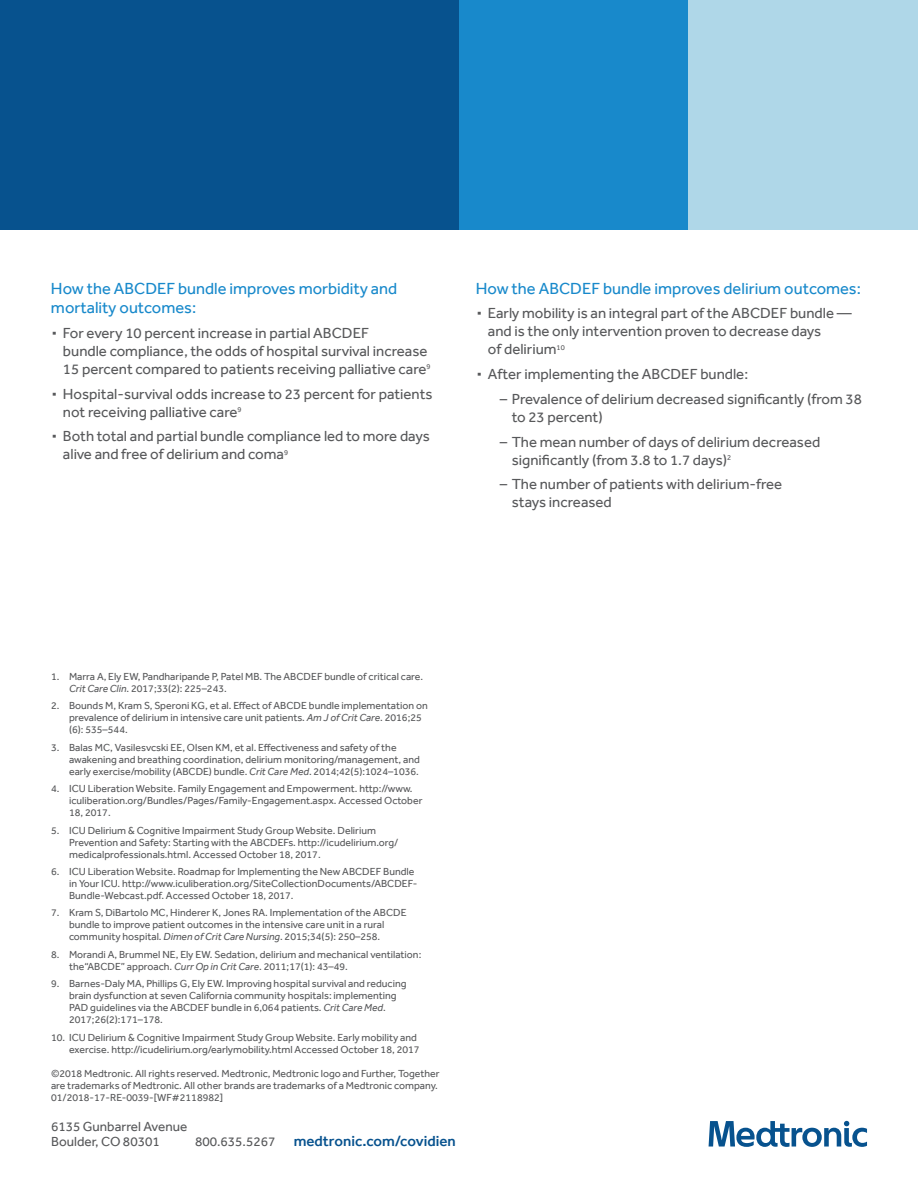
<style>
.page{position:relative;width:918px;height:1188px;background:#fff}
.page>*{position:absolute;margin:0;border:0;box-sizing:border-box;transform-origin:0 0}
.Subhead{font:16.5px/19.5px "Effra";color:#1889cb}
.t1{font:15px/18px "Effra";color:#57585a}
.Headline{font:500 15px "Effra";color:#07528e}
.Headline-2{font:13.5px "Effra";color:#57585a}
.References{font:10.5px/12px "Effra";color:#57585a}
.Copyright_Legal{font:10.5px/12px "Effra";color:#57585a}
.s1{font-size:30px}
.s2{font-style:italic}
</style>
<div class="page">
<div style="left:0;top:0;width:459px;height:230px;background:#07528e"></div>
<div style="left:459px;top:0;width:229px;height:230px;background:#1889cb"></div>
<div style="left:688px;top:0;width:230px;height:230px;background:#afd7e8"></div>
<svg style="left:709px;top:1121px;width:158px;height:26px"></svg>
<p class="Subhead" style="left:51px;top:278px;width:348px">How the ABCDEF bundle improves morbidity and mortality outcomes:</p>
<p class="t1" style="left:63px;top:324px;width:369px;text-indent:-12px"><span class="s1">∙</span> For every 10 percent increase in partial ABCDEF<br>bundle compliance, the odds of hospital survival increase<br>15 percent compared to patients receiving palliative care<sup>9</sup></p>
<p class="t1" style="left:63px;top:384px;width:371px;text-indent:-12px"><span class="s1">∙</span> Hospital-survival odds increase to 23 percent for patients not receiving palliative care<sup>9</sup></p>
<p class="t1" style="left:63px;top:427px;width:368px;text-indent:-12px"><span class="s1">∙</span> Both total and partial bundle compliance led to more days alive and free of delirium and coma<sup>9</sup></p>
<p class="Subhead" style="left:476px;top:278px;width:387px">How the ABCDEF bundle improves delirium outcomes:</p>
<p class="t1" style="left:488px;top:304px;width:365px;text-indent:-12px"><span class="s1">∙</span> Early mobility is an integral part of the ABCDEF bundle — and is the only intervention proven to decrease days<br>of delirium<sup>10</sup></p>
<p class="t1" style="left:476px;top:365px;width:274px"><span class="s1">∙</span> After implementing the ABCDEF bundle:</p>
<p class="t1" style="left:512px;top:390px;width:352px;text-indent:-12px">– Prevalence of delirium decreased significantly (from 38 to 23 percent)</p>
<p class="t1" style="left:512px;top:432px;width:310px;text-indent:-12px">– The mean number of days of delirium decreased significantly (from 3.8 to 1.7 days)<sup>2</sup></p>
<p class="t1" style="left:512px;top:475px;width:272px;text-indent:-12px">– The number of patients with delirium-free stays increased</p>
<p class="References" style="left:69px;top:670px;width:356px;text-indent:-18px">1. Marra A, Ely EW, Pandharipande P, Patel MB. The ABCDEF bundle of critical care.<br><span class="s2">Crit Care Clin</span>. 2017;33(2): 225–243.</p>
<p class="References" style="left:69px;top:700px;width:360px;text-indent:-18px">2. Bounds M, Kram S, Speroni KG, et al. Effect of ABCDE bundle implementation on prevalence of delirium in intensive care unit patients. <span class="s2">Am J of Crit Care</span>. 2016;25 (6): 535–544.</p>
<p class="References" style="left:69px;top:741px;width:352px;text-indent:-18px">3. Balas MC, Vasilesvcski EE, Olsen KM, et al. Effectiveness and safety of the awakening and breathing coordination, delirium monitoring/management, and early exercise/mobility (ABCDE) bundle. <span class="s2">Crit Care Med</span>. 2014;42(5):1024–1036.</p>
<p class="References" style="left:69px;top:783px;width:355px;text-indent:-18px">4. ICU Liberation Website. Family Engagement and Empowerment. http://www. iculiberation.org/Bundles/Pages/Family-Engagement.aspx. Accessed October<br>18, 2017.</p>
<p class="References" style="left:69px;top:824px;width:331px;text-indent:-18px">5. ICU Delirium &amp; Cognitive Impairment Study Group Website. Delirium<br>Prevention and Safety: Starting with the ABCDEFs. http://icudelirium.org/ medicalprofessionals.html. Accessed October 18, 2017.</p>
<p class="References" style="left:69px;top:865px;width:350px;text-indent:-18px">6. ICU Liberation Website. Roadmap for Implementing the New ABCDEF Bundle in Your ICU. http://www.iculiberation.org/SiteCollectionDocuments/ABCDEF-<br>Bundle-Webcast.pdf. Accessed October 18, 2017.</p>
<p class="References" style="left:69px;top:907px;width:339px;text-indent:-18px">7. Kram S, DiBartolo MC, Hinderer K, Jones RA. Implementation of the ABCDE bundle to improve patient outcomes in the intensive care unit in a rural community hospital. <span class="s2">Dimen of Crit Care Nursing</span>. 2015;34(5): 250–258.</p>
<p class="References" style="left:69px;top:948px;width:354px;text-indent:-18px">8. Morandi A, Brummel NE, Ely EW. Sedation, delirium and mechanical ventilation: the“ABCDE” approach. <span class="s2">Curr Op in Crit Care</span>. 2011;17(1): 43–49.</p>
<p class="References" style="left:69px;top:978px;width:339px;text-indent:-18px">9. Barnes-Daly MA, Phillips G, Ely EW. Improving hospital survival and reducing brain dysfunction at seven California community hospitals: implementing PAD guidelines via the ABCDEF bundle in 6,064 patients. <span class="s2">Crit Care Med</span>.<br>2017;26(2):171–178.</p>
<p class="References" style="left:51px;top:1031px;width:370px;text-align:right">10. ICU Delirium &amp; Cognitive Impairment Study Group Website. Early mobility and exercise. http://icudelirium.org/earlymobility.html Accessed October 18, 2017</p>
<p class="Copyright_Legal" style="left:51px;top:1067px;width:390px">©2018 Medtronic. All rights reserved. Medtronic, Medtronic logo and Further, Together are trademarks of Medtronic. All other brands are trademarks of a Medtronic company.<br>01/2018-17-RE-0039-[WF#2118982]</p>
<p class="Headline-2" style="left:51px;top:1119px;width:138px">6135 Gunbarrel Avenue</p>
<p class="Headline-2" style="left:51px;top:1134px;width:110px">Boulder, CO 80301</p>
<p class="Headline-2" style="left:195px;top:1134px;width:82px">800.635.5267</p>
<p class="Headline" style="left:294px;top:1132px;width:163px">medtronic.com/covidien</p>
</div>
